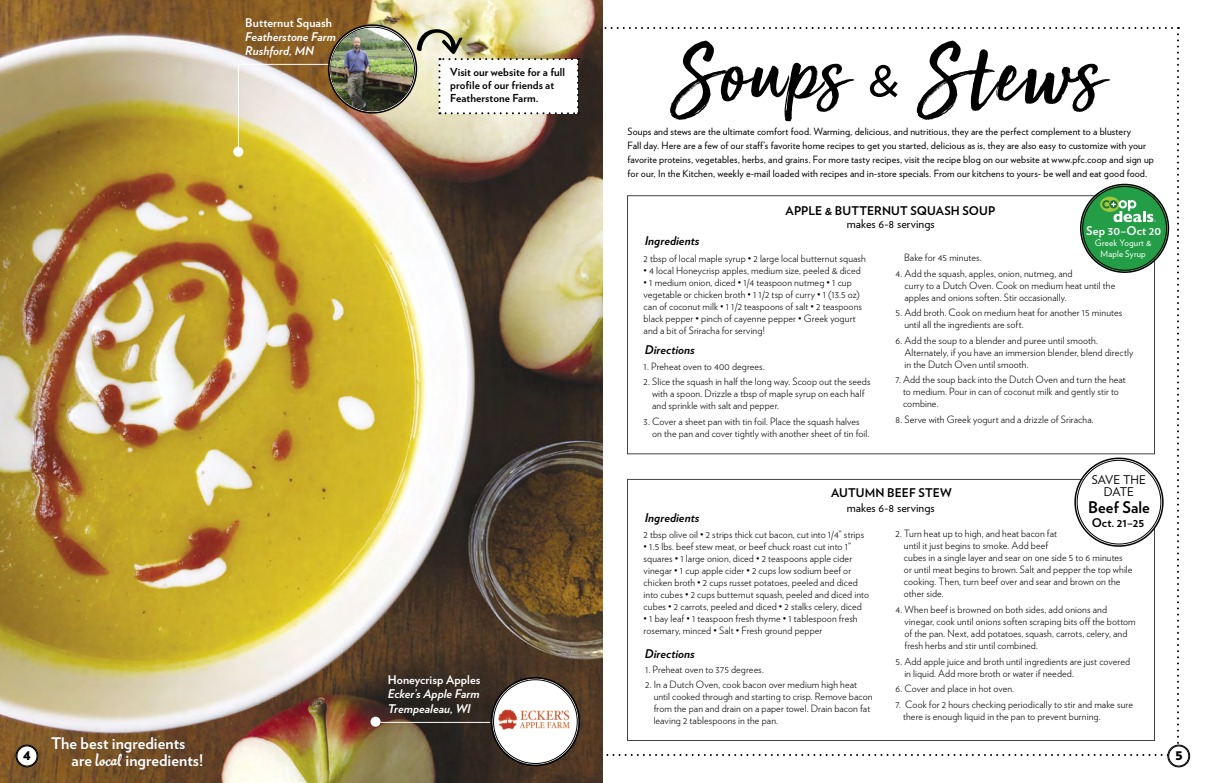
<style>
.page{position:relative;width:1206px;height:783px;background:#fff}
.page>*{position:absolute;margin:0;border:0;box-sizing:border-box;transform-origin:0 0}
.t1{font:94px "Sun Valley";letter-spacing:.035em;color:#000}
.t2{font:700 16px/17px "Verlag";letter-spacing:.005em;color:#fff}
.t3{font:700 16px "Verlag";letter-spacing:.005em;color:#000}
.t4{font:900 14.8px "Verlag";color:#000}
.t5{font:italic 700 12px/14.4px "Verlag";color:#fff}
.t6{font:700 12px "Verlag";letter-spacing:.005em;color:#000}
.t7{font:12px/12px "Verlag";letter-spacing:.005em;color:#000;text-align:center}
.t8{font:italic 700 12px "Verlag";color:#000}
.t9{font:700 12px "Verlag";letter-spacing:.005em;color:#fff}
.t10{font:700 11px/13.2px "Verlag";letter-spacing:.005em;color:#000}
.t11{font:300 10px/12px "Verlag";letter-spacing:.01em;color:#000}
.t12{font:10px/14px "Verlag";letter-spacing:.01em;color:#000}
.t13{font:9px/10.8px "Verlag";letter-spacing:.02em;color:#fff;text-align:center}
.s1{font-family:"Verlag";font-size:54px}
.s2{font-family:"Ollie";font-weight:400;font-size:18px}
</style>
<div class="page">
<img style="left:0;top:0;width:603px;height:783px">
<svg style="left:492px;top:679px;width:87px;height:86px"></svg>
<div style="left:16px;top:745px;width:22px;height:22px;background:#fff;border-radius:50%"></div>
<div style="left:16px;top:745px;width:22px;height:22px;border:1px solid #000;border-radius:50%"></div>
<div style="left:17px;top:746px;width:20px;height:20px;border:1px solid #000;border-radius:50%"></div>
<div style="left:1168px;top:745px;width:22px;height:22px;border:1px solid #000;border-radius:50%"></div>
<div style="left:1169px;top:746px;width:20px;height:20px;border:1px solid #000;border-radius:50%"></div>
<img style="left:0;top:27px;width:1179px;height:729px">
<p class="t9" style="left:245px;top:13px;width:88px">Butternut Squash</p>
<p class="t5" style="left:245px;top:29px;width:92px">Featherstone Farm<br>Rushford, MN</p>
<p class="t10" style="left:450px;top:65px;width:116px">Visit our website for a full profile of our friends at<br>Featherstone Farm.</p>
<p class="t9" style="left:388px;top:670px;width:94px">Honeycrisp Apples</p>
<p class="t5" style="left:388px;top:686px;width:93px">Ecker’s Apple Farm<br>Trempealeau, WI</p>
<h1 class="t1" style="left:674px;top:-6px;width:431px">Soups <span class="s1">&amp;</span> Stews</h1>
<p class="t12" style="left:627px;top:124px;width:528px">Soups and stews are the ultimate comfort food. Warming, delicious, and nutritious, they are the perfect complement to a blustery<br>Fall day. Here are a few of our staff’s favorite home recipes to get you started, delicious as is, they are also easy to customize with your favorite proteins, vegetables, herbs, and grains. For more tasty recipes, visit the recipe blog on our website at www.pfc.coop and sign up for our, In the Kitchen, weekly e-mail loaded with recipes and in-store specials. From our kitchens to yours- be well and eat good food.</p>
<p class="t6" style="left:786px;top:201px;width:211px">APPLE &amp; BUTTERNUT SQUASH SOUP</p>
<p class="t7" style="left:847px;top:217px;width:89px">makes 6-8 servings</p>
<p class="t9" style="left:1086px;top:221px;width:76px">Sep 30–Oct 20</p>
<p class="t13" style="left:1095px;top:237px;width:58px">Greek Yogurt &amp;<br>Maple Syrup</p>
<p class="t8" style="left:645px;top:231px;width:56px">Ingredients</p>
<p class="t11" style="left:904px;top:251px;width:79px">Bake for 45 minutes.</p>
<p class="t11" style="left:904px;top:266px;width:212px;text-indent:-9px">4. Add the squash, apples, onion, nutmeg, and<br>curry to a Dutch Oven. Cook on medium heat until the apples and onions soften. Stir occasionally.</p>
<p class="t11" style="left:904px;top:306px;width:219px;text-indent:-9px">5. Add broth. Cook on medium heat for another 15 minutes until all the ingredients are soft.</p>
<p class="t11" style="left:905px;top:334px;width:230px;text-indent:-9px">6. Add the soup to a blender and puree until smooth.<br>Alternately, if you have an immersion blender, blend directly in the Dutch Oven until smooth.</p>
<p class="t11" style="left:903px;top:373px;width:224px;text-indent:-8px">7. Add the soup back into the Dutch Oven and turn the heat to medium. Pour in can of coconut milk and gently stir to combine.</p>
<p class="t11" style="left:896px;top:413px;width:200px">8. Serve with Greek yogurt and a drizzle of Sriracha.</p>
<p class="t11" style="left:644px;top:251px;width:224px">2 tbsp of local maple syrup • 2 large local butternut squash</p>
<p class="t11" style="left:644px;top:263px;width:219px">• 4 local Honeycrisp apples, medium size, peeled &amp; diced</p>
<p class="t11" style="left:644px;top:275px;width:220px">• 1 medium onion, diced • 1/4 teaspoon nutmeg • 1 cup vegetable or chicken broth • 1 1/2 tsp of curry • 1 (13.5 oz) can of coconut milk • 1 1/2 teaspoons of salt • 2 teaspoons black pepper • pinch of cayenne pepper • Greek yogurt and a bit of Sriracha for serving!</p>
<p class="t8" style="left:645px;top:340px;width:52px">Directions</p>
<p class="t11" style="left:644px;top:359px;width:123px">1. Preheat oven to 400 degrees.</p>
<p class="t11" style="left:652px;top:375px;width:220px;text-indent:-8px">2. Slice the squash in half the long way. Scoop out the seeds with a spoon. Drizzle a tbsp of maple syrup on each half and sprinkle with salt and pepper.</p>
<p class="t11" style="left:652px;top:415px;width:219px;text-indent:-9px">3. Cover a sheet pan with tin foil. Place the squash halves on the pan and cover tightly with another sheet of tin foil.</p>
<p class="t8" style="left:645px;top:508px;width:56px">Ingredients</p>
<p class="t6" style="left:831px;top:483px;width:122px">AUTUMN BEEF STEW</p>
<p class="t7" style="left:847px;top:501px;width:89px">makes 6-8 servings</p>
<p class="t7" style="left:1092px;top:473px;width:56px">SAVE THE<br>DATE</p>
<h2 class="t3" style="left:1088px;top:495px;width:63px">Beef Sale</h2>
<p class="t6" style="left:1092px;top:513px;width:54px">Oct. 21–25</p>
<p class="t11" style="left:644px;top:528px;width:222px">2 tbsp olive oil • 2 strips thick cut bacon, cut into 1/4” strips</p>
<p class="t11" style="left:644px;top:540px;width:227px">• 1.5 lbs. beef stew meat, or beef chuck roast cut into 1” squares • 1 large onion, diced • 2 teaspoons apple cider vinegar • 1 cup apple cider • 2 cups low sodium beef or chicken broth • 2 cups russet potatoes, peeled and diced into cubes • 2 cups butternut squash, peeled and diced into cubes • 2 carrots, peeled and diced • 2 stalks celery, diced</p>
<p class="t11" style="left:644px;top:612px;width:215px">• 1 bay leaf • 1 teaspoon fresh thyme • 1 tablespoon fresh rosemary, minced • Salt • Fresh ground pepper</p>
<p class="t8" style="left:645px;top:644px;width:52px">Directions</p>
<p class="t11" style="left:645px;top:663px;width:120px">1. Preheat oven to 375 degrees.</p>
<p class="t11" style="left:654px;top:678px;width:220px;text-indent:-8px">2. In a Dutch Oven, cook bacon over medium high heat until cooked through and starting to crisp. Remove bacon from the pan and drain on a paper towel. Drain bacon fat leaving 2 tablespoons in the pan.</p>
<p class="t11" style="left:904px;top:527px;width:230px;text-indent:-8px">2. Turn heat up to high, and heat bacon fat<br>until it just begins to smoke. Add beef<br>cubes in a single layer and sear on one side 5 to 6 minutes or until meat begins to brown. Salt and pepper the top while cooking. Then, turn beef over and sear and brown on the other side.</p>
<p class="t11" style="left:904px;top:603px;width:233px;text-indent:-9px">4. When beef is browned on both sides, add onions and vinegar, cook until onions soften scraping bits off the bottom of the pan. Next, add potatoes, squash, carrots, celery, and fresh herbs and stir until combined.</p>
<p class="t11" style="left:904px;top:654px;width:227px;text-indent:-9px">5. Add apple juice and broth until ingredients are just covered in liquid. Add more broth or water if needed.</p>
<p class="t11" style="left:896px;top:682px;width:120px">6. Cover and place in hot oven.</p>
<p class="t11" style="left:903px;top:698px;width:231px;text-indent:-8px">7. Cook for 2 hours checking periodically to stir and make sure there is enough liquid in the pan to prevent burning.</p>
<h2 class="t2" style="left:72px;top:733px;width:133px;text-indent:-21px">The best ingredients are <span class="s2">local</span> ingredients!</h2>
<h3 class="t4" style="left:23px;top:743px;width:9px">4</h3>
<h3 class="t4" style="left:1175px;top:743px;width:9px">5</h3>
</div>
